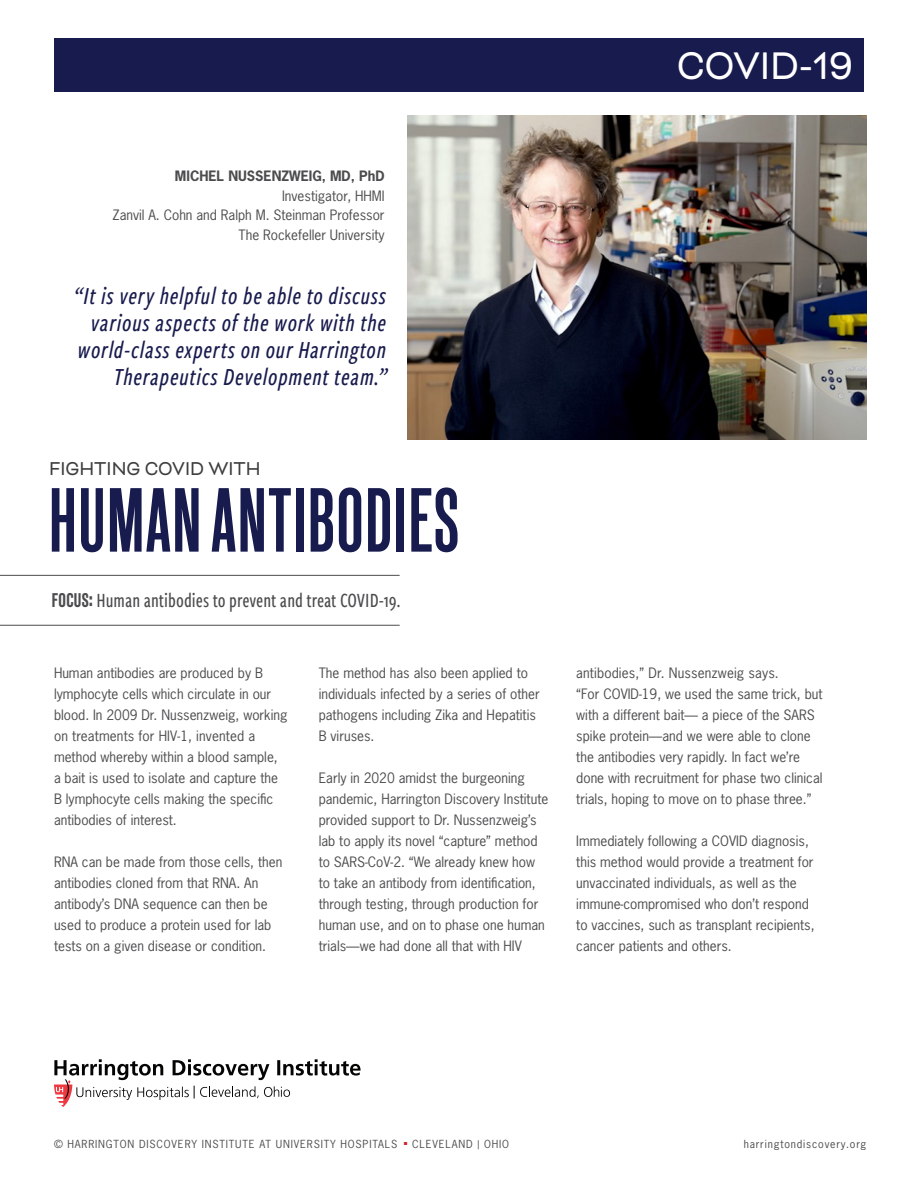
<style>
.page{position:relative;width:918px;height:1188px;background:#fff}
.page>*{position:absolute;margin:0;border:0;box-sizing:border-box;transform-origin:0 0}
.t1{font:90.75px "New Grotesk Square THREE";letter-spacing:.02em;color:#181b4d;scale:.91 1}
.t2{font:44.4px "Bicyclette";color:#fff;scale:.91 1}
.t3{font:italic 25.5px/27px "Freight Sans Cmp Pro Med";letter-spacing:.02em;color:#181b4d;text-align:right}
.t4{font:21.45px "Bicyclette";color:#3e3e3f;scale:.91 1}
.t5{font:500 21px "Freight Sans Cmp Pro";color:#4b4c4d}
.t6{font:13.5px/21px "News Gothic Std";color:#4b4c4d}
.t7{font:700 13.5px "News Gothic Std";color:#4b4c4d}
.t8{font:10.5px "News Gothic Std";letter-spacing:.08em;color:#4b4c4d}
.t9{font:3.75px "Carta";color:#d1232a}
.s1{font-family:"New Grotesk Square FOUR";font-weight:400;font-size:19.8px}
.s2{font-size:9px}
</style>
<div class="page">
<hr style="left:0;top:575px;width:400px;height:1px;background:#4b4c4d">
<hr style="left:0;top:625px;width:400px;height:1px;background:#4b4c4d">
<img style="left:407px;top:115px;width:459px;height:324px">
<svg style="left:54px;top:1059px;width:307px;height:48px"></svg>
<div style="left:54px;top:38px;width:810px;height:54px;background:#181b4d"></div>
<p class="t2" style="left:677px;top:40px;width:195px">COVID-19</p>
<p class="t7" style="left:175px;top:167px;width:211px">MICHEL NUSSENZWEIG, MD, PhD</p>
<p class="t6" style="left:282px;top:185px;width:104px">Investigator, HHMI</p>
<p class="t6" style="left:113px;top:204px;width:274px">Zanvil A. Cohn and Ralph M. Steinman Professor</p>
<p class="t6" style="left:239px;top:224px;width:148px">The Rockefeller University</p>
<p class="t3" style="left:75px;top:282px;width:314px">“It is very helpful to be able to discuss various aspects of the work with the world-class experts on our Harrington Therapeutics Development team.”</p>
<p class="t4" style="left:49px;top:456px;width:234px">FIGHTING COVID WITH</p>
<p class="t1" style="left:49px;top:467px;width:452px">HUMAN ANTIBODIES</p>
<p class="t5" style="left:52px;top:586px;width:350px"><span class="s1">FOCUS:</span> Human antibodies to prevent and treat COVID-19.</p>
<p class="t6" style="left:54px;top:662px;width:235px">Human antibodies are produced by B lymphocyte cells which circulate in our blood. In 2009 Dr. Nussenzweig, working on treatments for HIV-1, invented a method whereby within a blood sample, a bait is used to isolate and capture the B lymphocyte cells making the specific antibodies of interest.</p>
<p class="t6" style="left:54px;top:851px;width:230px">RNA can be made from those cells, then antibodies cloned from that RNA. An antibody’s DNA sequence can then be used to produce a protein used for lab tests on a given disease or condition.</p>
<p class="t6" style="left:319px;top:662px;width:223px">The method has also been applied to individuals infected by a series of other pathogens including Zika and Hepatitis<br>B viruses.</p>
<p class="t6" style="left:319px;top:767px;width:231px">Early in 2020 amidst the burgeoning pandemic, Harrington Discovery Institute provided support to Dr. Nussenzweig’s lab to apply its novel “capture” method to SARS-CoV-2. “We already knew how to take an antibody from identification, through testing, through production for human use, and on to phase one human trials—we had done all that with HIV</p>
<p class="t6" style="left:576px;top:662px;width:248px">antibodies,” Dr. Nussenzweig says.<br>“For COVID-19, we used the same trick, but with a different bait— a piece of the SARS spike protein—and we were able to clone the antibodies very rapidly. In fact we’re done with recruitment for phase two clinical trials, hoping to move on to phase three.”</p>
<p class="t6" style="left:576px;top:830px;width:240px">Immediately following a COVID diagnosis, this method would provide a treatment for unvaccinated individuals, as well as the immune-compromised who don’t respond to vaccines, such as transplant recipients, cancer patients and others.</p>
<p class="t8" style="left:54px;top:1138px;width:345px">© HARRINGTON DISCOVERY INSTITUTE AT UNIVERSITY HOSPITALS</p>
<p class="t9" style="left:404px;top:1142px;width:5px">à</p>
<p class="t8" style="left:412px;top:1138px;width:98px">CLEVELAND <span class="s2">|</span> OHIO</p>
<p class="t8" style="left:744px;top:1138px;width:124px">harringtondiscovery.org</p>
</div>
